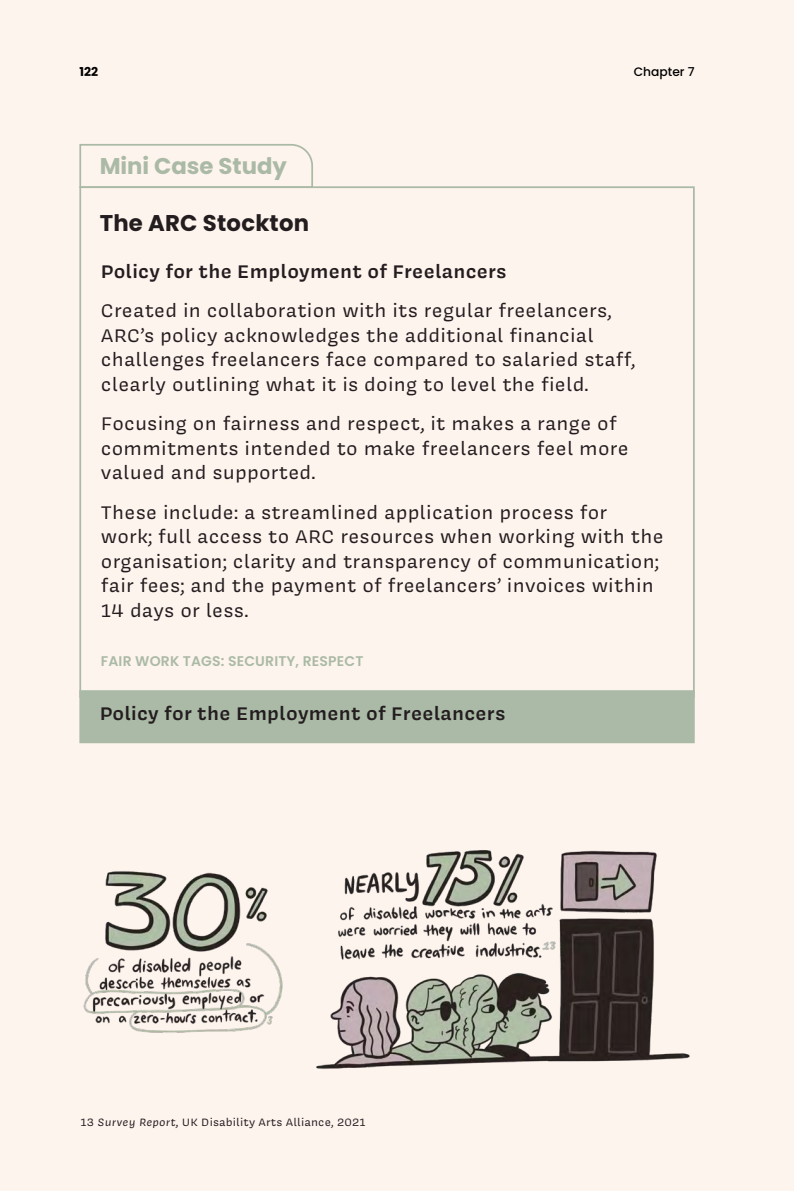
<style>
.page{position:relative;width:794px;height:1191px;background:#fef4ee}
.page>*{position:absolute;margin:0;border:0;box-sizing:border-box;transform-origin:0 0}
.t1{font:700 22.75px "Poppins";letter-spacing:.01em;color:#231d1f}
.t2{font:700 22.75px "Poppins";color:#abbaa6}
.t3{font:21px/24.5px "Covik Sans";letter-spacing:.01em;color:#231d1f}
.t4{font:600 21px "Covik Sans";letter-spacing:.01em;color:#231d1f}
.t5{font:600 14px "Poppins";letter-spacing:.01em;color:#abbaa6}
.t6{font:12.25px "Covik Sans";letter-spacing:.01em;color:#231d1f}
.t7{font:500 12.25px "Poppins";color:#000}
.t8{font:700 12.25px "Poppins";color:#000}
.s1{font-style:italic}
</style>
<div class="page">
<svg style="left:79px;top:144px;width:234px;height:42px"></svg>
<div style="left:79px;top:186px;width:615px;height:512px;background:#fef4ee;border:2px solid #abbaa6"></div>
<div style="left:79px;top:690px;width:615px;height:53px;background:#abbaa6;border:2px solid #abbaa6"></div>
<img style="left:83px;top:850px;width:607px;height:219px">
<p class="t8" style="left:79px;top:64px;width:20px">122</p>
<p class="t7" style="left:634px;top:64px;width:62px">Chapter 7</p>
<p class="t2" style="left:100px;top:153px;width:189px">Mini Case Study</p>
<p class="t1" style="left:100px;top:210px;width:211px">The ARC Stockton</p>
<p class="t4" style="left:101px;top:257px;width:407px">Policy for the Employment of Freelancers</p>
<p class="t3" style="left:101px;top:298px;width:536px">Created in collaboration with its regular freelancers, ARC’s policy acknowledges the additional financial challenges freelancers face compared to salaried staff, clearly outlining what it is doing to level the field.</p>
<p class="t3" style="left:101px;top:411px;width:529px">Focusing on fairness and respect, it makes a range of commitments intended to make freelancers feel more valued and supported.</p>
<p class="t3" style="left:101px;top:499px;width:564px">These include: a streamlined application process for work; full access to ARC resources when working with the organisation; clarity and transparency of communication; fair fees; and the payment of freelancers’ invoices within 14 days or less.</p>
<p class="t5" style="left:101px;top:653px;width:264px">FAIR WORK TAGS: SECURITY, RESPECT</p>
<p class="t4" style="left:100px;top:699px;width:407px">Policy for the Employment of Freelancers</p>
<p class="t6" style="left:80px;top:1114px;width:287px">13 <span class="s1">Survey Report,</span> UK Disability Arts Alliance, 2021</p>
</div>
